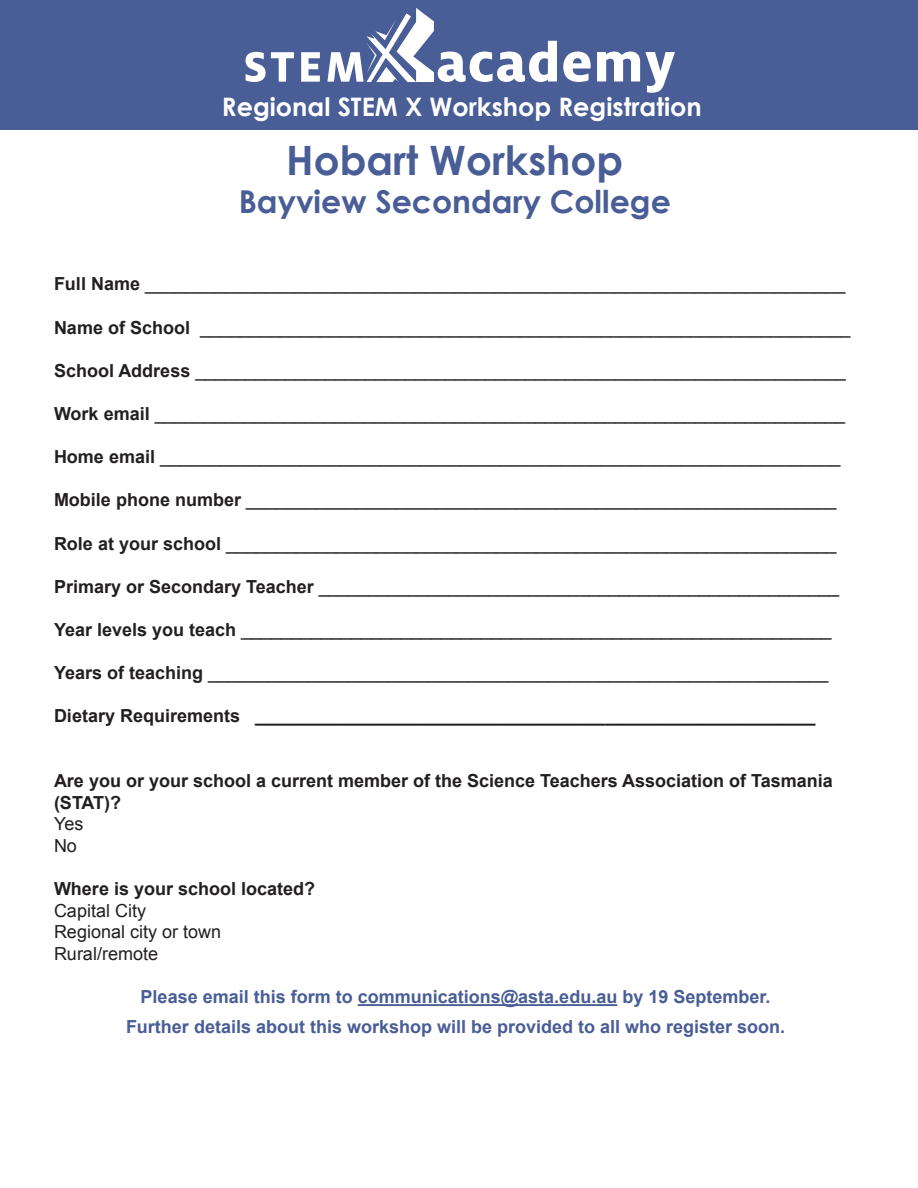
<style>
.page{position:relative;width:918px;height:1188px;background:#fff}
.page>*{position:absolute;margin:0;border:0;box-sizing:border-box;transform-origin:0 0}
.t1{font:700 40.5px "Century Gothic";color:#495d96}
.t2{font:700 31.5px "Century Gothic";color:#495d96}
.t3{font:700 25.5px "Century Gothic";color:#fff}
.t4{font:18px/21.6px "Arial";color:#231f20}
.t5{font:700 18px/21.6px "Arial";color:#231f20}
.t6{font:700 18px/30.2px "Arial";color:#495d96;text-align:center}
.s1{font-weight:700}
</style>
<div class="page">
<hr style="left:358px;top:1004px;width:259px;height:2px;background:#495d96">
<div style="left:0;top:0;width:918px;height:130px;background:#495d96"></div>
<svg style="left:246px;top:8px;width:429px;height:85px"></svg>
<h3 class="t3" style="left:222px;top:91px;width:481px">Regional STEM X Workshop Registration</h3>
<h1 class="t1" style="left:286px;top:135px;width:338px">Hobart Workshop</h1>
<h2 class="t2" style="left:239px;top:181px;width:434px">Bayview Secondary College</h2>
<p class="t4" style="left:54px;top:273px;width:793px"><span class="s1">Full Name</span> ______________________________________________________________________</p>
<p class="t4" style="left:54px;top:317px;width:798px"><span class="s1">Name of School</span> _________________________________________________________________</p>
<p class="t4" style="left:54px;top:360px;width:793px"><span class="s1">School Address</span> _________________________________________________________________</p>
<p class="t4" style="left:54px;top:403px;width:793px"><span class="s1">Work email</span> _____________________________________________________________________</p>
<p class="t4" style="left:54px;top:446px;width:788px"><span class="s1">Home email</span> ____________________________________________________________________</p>
<p class="t4" style="left:54px;top:489px;width:784px"><span class="s1">Mobile phone number</span> ___________________________________________________________</p>
<p class="t4" style="left:54px;top:533px;width:784px"><span class="s1">Role at your school</span> _____________________________________________________________</p>
<p class="t4" style="left:54px;top:576px;width:787px"><span class="s1">Primary or Secondary Teacher</span> ____________________________________________________</p>
<p class="t4" style="left:54px;top:619px;width:779px"><span class="s1">Year levels you teach</span> ___________________________________________________________</p>
<p class="t4" style="left:54px;top:662px;width:776px"><span class="s1">Years of teaching</span> ______________________________________________________________</p>
<p class="t5" style="left:54px;top:706px;width:763px">Dietary Requirements ________________________________________________________</p>
<p class="t5" style="left:54px;top:771px;width:780px">Are you or your school a current member of the Science Teachers Association of Tasmania (STAT)?</p>
<p class="t4" style="left:54px;top:813px;width:31px">Yes<br>No</p>
<p class="t5" style="left:54px;top:879px;width:263px">Where is your school located?</p>
<p class="t4" style="left:54px;top:900px;width:169px">Capital City<br>Regional city or town<br>Rural/remote</p>
<p class="t6" style="left:126px;top:982px;width:661px">Please email this form to communications@asta.edu.au by 19 September.<br>Further details about this workshop will be provided to all who register soon.</p>
</div>
